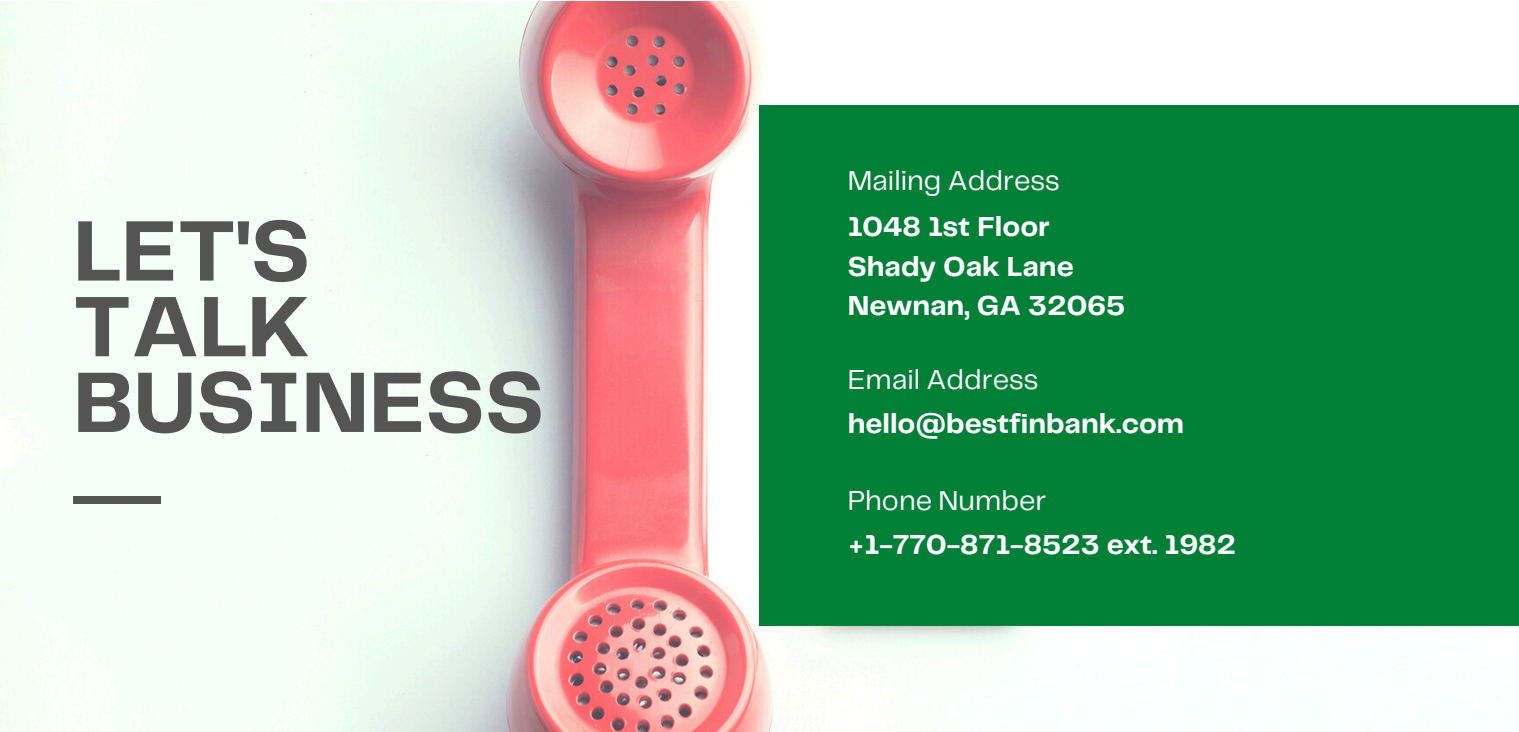
<style>
.page{position:relative;width:1519px;height:732px;background:#fff}
.page>*{position:absolute;margin:0;border:0;box-sizing:border-box;transform-origin:0 0}
.t1{font:700 88.95px/75.6px "Telegraf";color:#545454}
.t2{font:700 28.5px/39.3px "Telegraf";color:#fff}
.t3{font:28.5px "Telegraf";color:#fff}
</style>
<div class="page">
<img style="left:0;top:1px;width:1028px;height:730px">
<div style="left:759px;top:105px;width:760px;height:521px;background:#008037"></div>
<div style="left:73px;top:496px;width:87px;height:7px;background:#545454"></div>
<p class="t1" style="left:73px;top:218px;width:473px">LET'S<br>TALK<br>BUSINESS</p>
<h1 class="t3" style="left:848px;top:169px;width:214px">Mailing Address</h1>
<p class="t2" style="left:848px;top:208px;width:279px">1048 1st Floor<br>Shady Oak Lane<br>Newnan, GA 32065</p>
<h2 class="t3" style="left:848px;top:367px;width:192px">Email Address</h2>
<p class="t2" style="left:848px;top:405px;width:338px">hello@bestfinbank.com</p>
<p class="t3" style="left:848px;top:488px;width:200px">Phone Number</p>
<h2 class="t2" style="left:848px;top:526px;width:390px">+1-770-871-8523 ext. 1982</h2>
</div>
